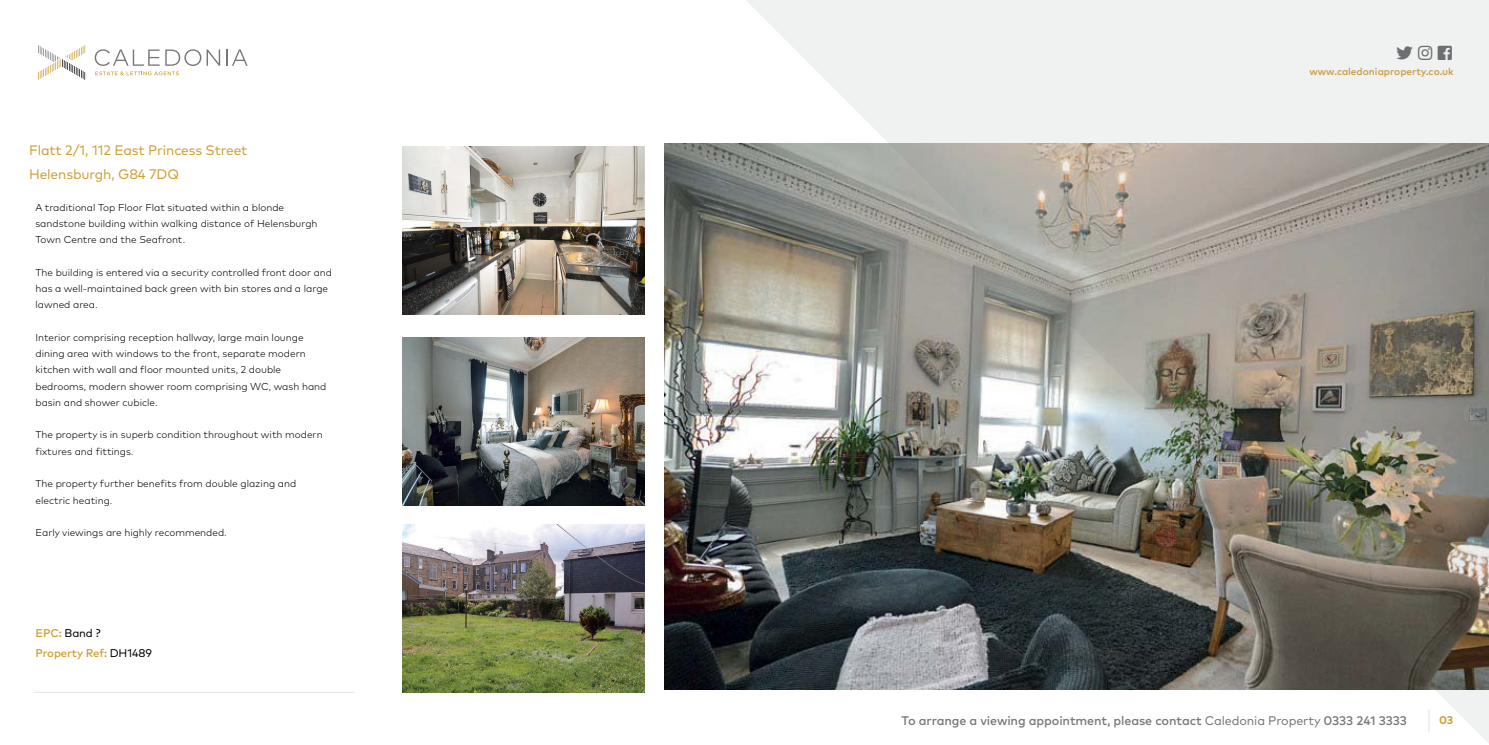
<style>
.page{position:relative;width:1489px;height:745px;background:#fff}
.page>*{position:absolute;margin:0;border:0;box-sizing:border-box;transform-origin:0 0}
.t1{font:16.25px "Font Awesome 5 Brands";color:#6d6e71}
.t2{font:13.75px/23.8px "Mark Pro";letter-spacing:-.01em;color:#cea035}
.t3{font:500 12.5px "Mark Pro";letter-spacing:-.01em;color:#77787b}
.t4{font:500 11.25px/20px "Mark Pro";letter-spacing:-.01em;color:#cea035}
.t5{font:700 11.25px "Mark Pro";color:#cea035}
.t6{font:300 10px/16.2px "Mark Pro";color:#000}
.t7{font:500 10px "Mark Pro";color:#cea035}
.s1{font-weight:400;color:#000}
.s2{font-weight:400}
</style>
<div class="page">
<img style="left:403px;top:146px;width:241px;height:168px">
<img style="left:403px;top:338px;width:241px;height:167px">
<img style="left:403px;top:524px;width:241px;height:167px">
<img style="left:664px;top:143px;width:69px;height:546px">
<svg style="left:38px;top:45px;width:47px;height:35px"></svg>
<svg style="left:226px;top:49px;width:22px;height:17px"></svg>
<svg style="left:95px;top:49px;width:125px;height:26px"></svg>
<img style="left:733px;top:0;width:755px;height:742px">
<svg style="left:1428px;top:709px;width:1px;height:22px"></svg>
<hr style="left:34px;top:691px;width:320px;height:1px;background:#e7e8e9">
<svg style="left:1396px;top:46px;width:55px;height:14px"></svg>
<h2 class="t2" style="left:29px;top:137px;width:220px">Flatt 2/1, 112 East Princess Street<br>Helensburgh, G84 7DQ</h2>
<p class="t6" style="left:35px;top:198px;width:284px">A traditional Top Floor Flat situated within a blonde sandstone building within walking distance of Helensburgh<br>Town Centre and the Seafront.</p>
<p class="t6" style="left:35px;top:263px;width:298px">The building is entered via a security controlled front door and has a well-maintained back green with bin stores and a large lawned area.</p>
<p class="t6" style="left:35px;top:328px;width:292px">Interior comprising reception hallway, large main lounge dining area with windows to the front, separate modern kitchen with wall and floor mounted units, 2 double bedrooms, modern shower room comprising WC, wash hand basin and shower cubicle.</p>
<p class="t6" style="left:35px;top:425px;width:289px">The property is in superb condition throughout with modern fixtures and fittings.</p>
<p class="t6" style="left:35px;top:474px;width:262px">The property further benefits from double glazing and electric heating.</p>
<p class="t6" style="left:35px;top:523px;width:193px">Early viewings are highly recommended.</p>
<p class="t4" style="left:35px;top:622px;width:118px">EPC: <span class="s1">Band ?<br></span>Property Ref: <span class="s1">DH1489</span></p>
<h1 class="t1" style="left:1396px;top:45px;width:18px">▼▼▼</h1>
<p class="t7" style="left:1309px;top:64px;width:146px">www.caledoniaproperty.co.uk</p>
<p class="t3" style="left:901px;top:710px;width:506px">To arrange a viewing appointment, please contact <span class="s2">Caledonia Property</span> 0333 241 3333</p>
<p class="t5" style="left:1438px;top:711px;width:16px">03</p>
</div>
